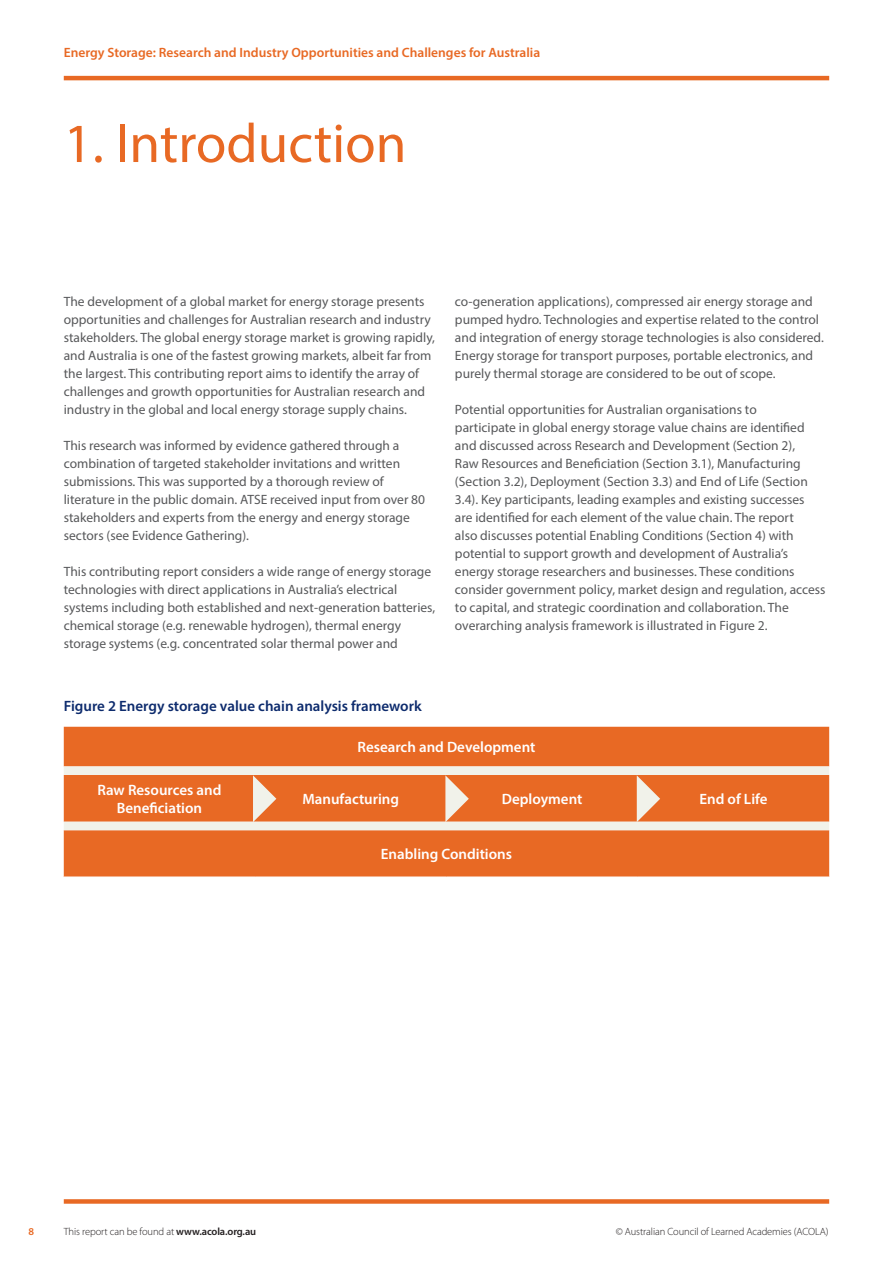
<style>
.page{position:relative;width:893px;height:1263px;background:#fff}
.page>*{position:absolute;margin:0;border:0;box-sizing:border-box;transform-origin:0 0}
.Heading_1{font:55.5px "Myriad Pro";color:#e86924}
.t1{font:600 15px/18px "Myriad Pro";color:#fff;text-align:center}
.Table_heading{font:600 15px "Myriad Pro";color:#0d2b6d}
.Body{font:13.5px/18px "Myriad Pro";color:#57585a}
.t2{font:600 13.5px "Myriad Pro";color:#e86924}
.t3{font:300 10.5px "Myriad Pro";letter-spacing:-.01em;color:#231f20}
.t4{font:600 10.5px "Myriad Pro";color:#e86924}
.s1{font-weight:600}
</style>
<div class="page">
<hr style="left:64px;top:76px;width:765px;height:4px;background:#e86924">
<div style="left:64px;top:1199px;width:765px;height:5px;background:#e86924"></div>
<div style="left:64px;top:727px;width:765px;height:150px;background:#e86924"></div>
<svg style="left:64px;top:766px;width:765px;height:64px;background:#ea905d"></svg>
<svg style="left:253px;top:775px;width:23px;height:47px"></svg>
<svg style="left:445px;top:775px;width:24px;height:47px"></svg>
<svg style="left:637px;top:775px;width:23px;height:47px"></svg>
<p class="t2" style="left:64px;top:44px;width:478px">Energy Storage: Research and Industry Opportunities and Challenges for Australia</p>
<p class="Heading_1" style="left:64px;top:109px;width:344px">1. Introduction</p>
<p class="Body" style="left:64px;top:292px;width:373px">The development of a global market for energy storage presents opportunities and challenges for Australian research and industry stakeholders. The global energy storage market is growing rapidly, and Australia is one of the fastest growing markets, albeit far from the largest. This contributing report aims to identify the array of challenges and growth opportunities for Australian research and industry in the global and local energy storage supply chains.</p>
<p class="Body" style="left:64px;top:436px;width:363px">This research was informed by evidence gathered through a combination of targeted stakeholder invitations and written submissions. This was supported by a thorough review of literature in the public domain. ATSE received input from over 80 stakeholders and experts from the energy and energy storage sectors (see Evidence Gathering).</p>
<p class="Body" style="left:64px;top:562px;width:373px">This contributing report considers a wide range of energy storage technologies with direct applications in Australia’s electrical systems including both established and next-generation batteries, chemical storage (e.g. renewable hydrogen), thermal energy storage systems (e.g. concentrated solar thermal power and</p>
<p class="Body" style="left:455px;top:292px;width:370px">co-generation applications), compressed air energy storage and pumped hydro. Technologies and expertise related to the control and integration of energy storage technologies is also considered.<br>Energy storage for transport purposes, portable electronics, and purely thermal storage are considered to be out of scope.</p>
<p class="Body" style="left:455px;top:400px;width:372px">Potential opportunities for Australian organisations to<br>participate in global energy storage value chains are identified and discussed across Research and Development (Section 2),<br>Raw Resources and Beneficiation (Section 3.1), Manufacturing (Section 3.2), Deployment (Section 3.3) and End of Life (Section 3.4). Key participants, leading examples and existing successes<br>are identified for each element of the value chain. The report<br>also discusses potential Enabling Conditions (Section 4) with potential to support growth and development of Australia’s energy storage researchers and businesses. These conditions consider government policy, market design and regulation, access to capital, and strategic coordination and collaboration. The overarching analysis framework is illustrated in Figure 2.</p>
<p class="Table_heading" style="left:64px;top:696px;width:359px">Figure 2 Energy storage value chain analysis framework</p>
<p class="t1" style="left:357px;top:738px;width:180px">Research and Development</p>
<p class="t1" style="left:97px;top:780px;width:125px">Raw Resources and<br>Beneficiation</p>
<p class="t1" style="left:302px;top:789px;width:98px">Manufacturing</p>
<p class="t1" style="left:502px;top:789px;width:82px">Deployment</p>
<p class="t1" style="left:699px;top:789px;width:70px">End of Life</p>
<p class="t1" style="left:381px;top:845px;width:133px">Enabling Conditions</p>
<p class="t4" style="left:28px;top:1225px;width:7px">8</p>
<p class="t3" style="left:64px;top:1225px;width:194px">This report can be found at <span class="s1">www.acola.org.au</span></p>
<p class="t3" style="left:616px;top:1225px;width:214px">© Australian Council of Learned Academies (ACOLA)</p>
</div>
